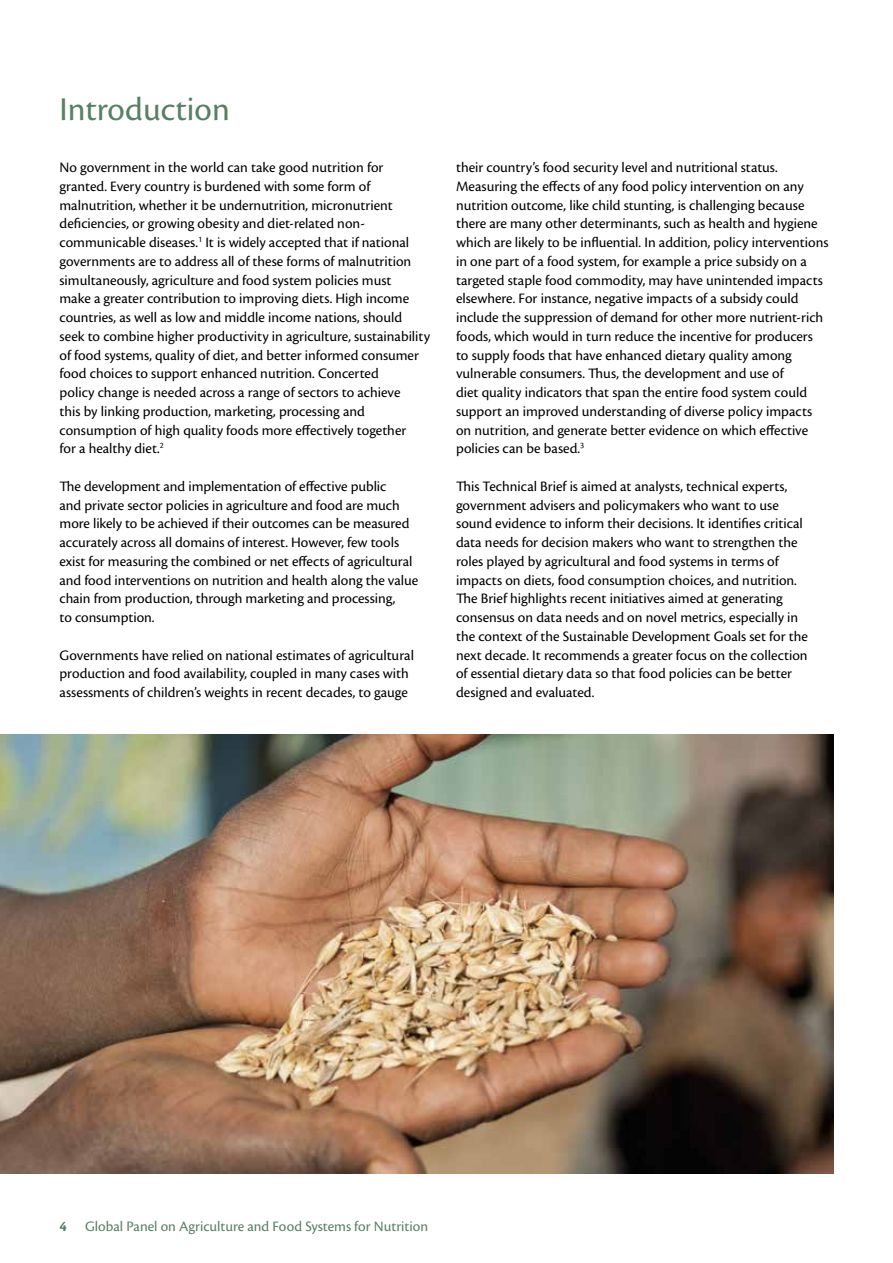
<style>
.page{position:relative;width:893px;height:1263px;background:#fff}
.page>*{position:absolute;margin:0;border:0;box-sizing:border-box;transform-origin:0 0}
.t1{font:34.5px "Cronos Pro";color:#578065}
.t2{font:15px/18.8px "Cronos Pro";color:#000}
.t3{font:15px "Cronos Pro";color:#578065}
.s1{font-weight:700}
</style>
<div class="page">
<img style="left:0;top:735px;width:833px;height:439px">
<h1 class="t1" style="left:60px;top:90px;width:172px">Introduction</h1>
<p class="t2" style="left:60px;top:158px;width:372px">No government in the world can take good nutrition for granted. Every country is burdened with some form of malnutrition, whether it be undernutrition, micronutrient deficiencies, or growing obesity and diet-related non&shy;communicable diseases.<sup>1</sup> It is widely accepted that if national governments are to address all of these forms of malnutrition simultaneously, agriculture and food system policies must<br>make a greater contribution to improving diets. High income countries, as well as low and middle income nations, should seek to combine higher productivity in agriculture, sustainability of food systems, quality of diet, and better informed consumer food choices to support enhanced nutrition. Concerted<br>policy change is needed across a range of sectors to achieve<br>this by linking production, marketing, processing and consumption of high quality foods more effectively together<br>for a healthy diet.<sup>2</sup></p>
<p class="t2" style="left:60px;top:477px;width:360px">The development and implementation of effective public<br>and private sector policies in agriculture and food are much more likely to be achieved if their outcomes can be measured accurately across all domains of interest. However, few tools exist for measuring the combined or net effects of agricultural and food interventions on nutrition and health along the value chain from production, through marketing and processing,<br>to consumption.</p>
<p class="t2" style="left:60px;top:646px;width:356px">Governments have relied on national estimates of agricultural production and food availability, coupled in many cases with assessments of children’s weights in recent decades, to gauge</p>
<p class="t2" style="left:456px;top:158px;width:374px">their country’s food security level and nutritional status.<br>Measuring the effects of any food policy intervention on any nutrition outcome, like child stunting, is challenging because there are many other determinants, such as health and hygiene which are likely to be influential. In addition, policy interventions in one part of a food system, for example a price subsidy on a targeted staple food commodity, may have unintended impacts elsewhere. For instance, negative impacts of a subsidy could include the suppression of demand for other more nutrient-rich foods, which would in turn reduce the incentive for producers to supply foods that have enhanced dietary quality among vulnerable consumers. Thus, the development and use of<br>diet quality indicators that span the entire food system could support an improved understanding of diverse policy impacts on nutrition, and generate better evidence on which effective policies can be based.<sup>3</sup></p>
<p class="t2" style="left:456px;top:477px;width:353px">This Technical Brief is aimed at analysts, technical experts, government advisers and policymakers who want to use sound evidence to inform their decisions. It identifies critical data needs for decision makers who want to strengthen the roles played by agricultural and food systems in terms of impacts on diets, food consumption choices, and nutrition.<br>The Brief highlights recent initiatives aimed at generating consensus on data needs and on novel metrics, especially in the context of the Sustainable Development Goals set for the next decade. It recommends a greater focus on the collection of essential dietary data so that food policies can be better designed and evaluated.</p>
<p class="t3" style="left:60px;top:1217px;width:370px"><span class="s1">4</span> Global Panel on Agriculture and Food Systems for Nutrition</p>
</div>
